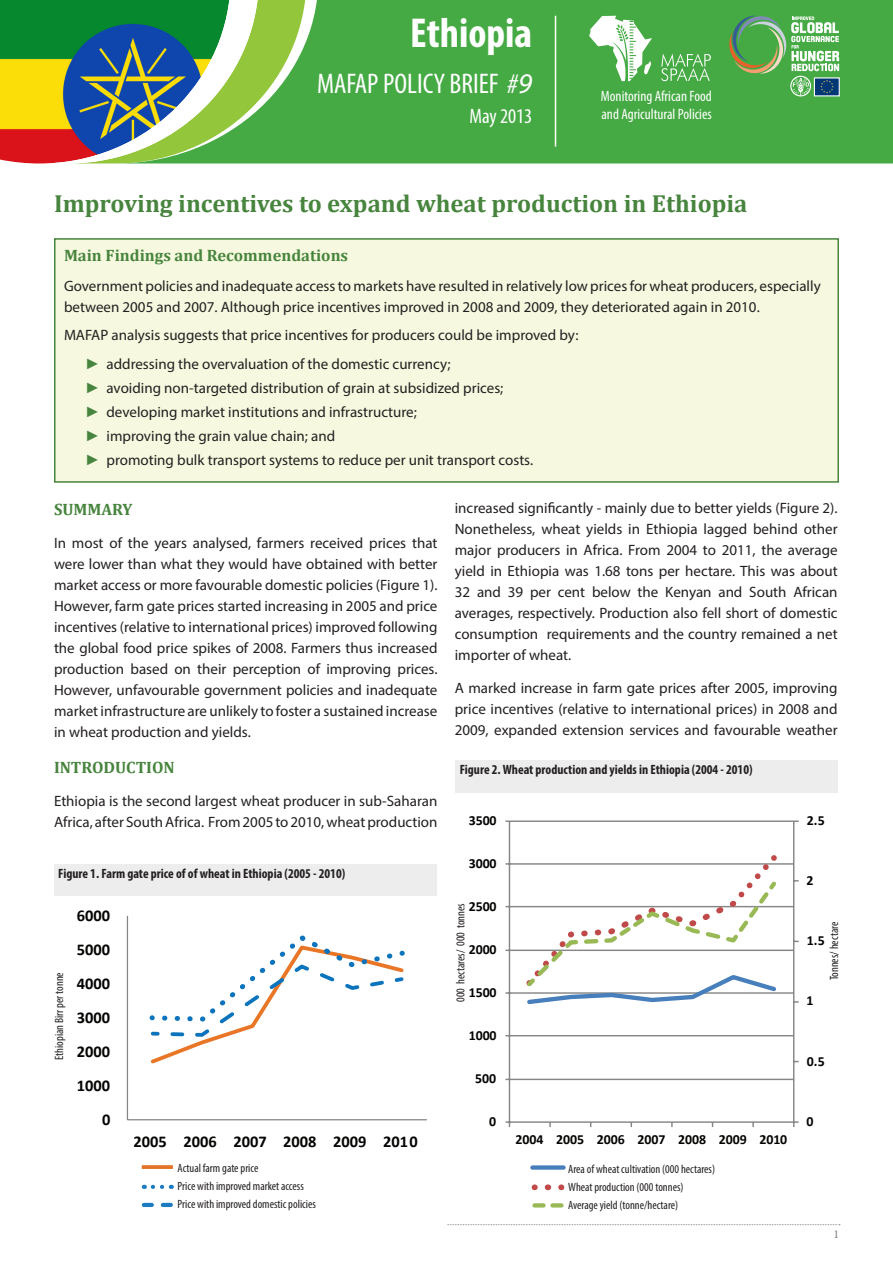
<style>
.page{position:relative;width:893px;height:1263px;background:#fff}
.page>*{position:absolute;margin:0;border:0;box-sizing:border-box;transform-origin:0 0}
.t1{font:700 condensed 42px "Myriad Pro";color:#fff}
.t2{font:condensed 28.5px "Myriad Pro";color:#fff}
.t3{font:700 24.75px "Cambria";color:#47843d}
.t4{font:condensed 21px "Myriad Pro";color:#fff}
.t5{font:700 16.5px "Cambria";color:#47843d}
.t6{font:700 16.5px "Calibri";color:#040503}
.t7{font:15px/21px "Myriad Pro";color:#231f20;text-align:justify}
.t8{font:condensed 15px/18px "Myriad Pro";color:#fff}
.t9{font:700 13.95px "Calibri";color:#040503}
.t10{font:700 condensed 13.5px "Myriad Pro";color:#231f20}
.t11{font:condensed 12px "Myriad Pro";color:#231f20}
.t12{font:12px "Minion Pro";color:#7c7f80}
.s1{font-style:italic}
.s2{font-style:italic;font-stretch:normal}
.s3{font-family:"Arial";color:#47843d}
</style>
<div class="page">
<svg style="left:447px;top:1224px;width:393px;height:1px"></svg>
<div style="left:55px;top:239px;width:783px;height:243px;background:#f6f9df"></div>
<div style="left:54px;top:238px;width:785px;height:245px;border:2px solid #47843d"></div>
<img style="left:0;top:0;width:39px;height:163px">
<div style="left:307px;top:0;width:586px;height:163px;background:#45aa43"></div>
<svg style="left:39px;top:0;width:268px;height:163px;background:#6a9c68"></svg>
<svg style="left:589px;top:16px;width:63px;height:65px"></svg>
<svg style="left:661px;top:54px;width:50px;height:27px"></svg>
<hr style="left:555px;top:16px;width:1px;height:131px;background:#fff">
<div style="left:54px;top:864px;width:382px;height:32px;background:#ededee"></div>
<hr style="left:127px;top:916px;width:1px;height:204px;background:#868687">
<hr style="left:127px;top:1119px;width:300px;height:1px;background:#868687">
<svg style="left:149px;top:935px;width:256px;height:129px"></svg>
<svg style="left:142px;top:1165px;width:31px;height:4px"></svg>
<svg style="left:153px;top:1185px;width:19px;height:4px"></svg>
<svg style="left:144px;top:1203px;width:27px;height:4px"></svg>
<hr style="left:509px;top:1079px;width:285px;height:1px;background:#868687">
<hr style="left:509px;top:1035px;width:285px;height:1px;background:#868687">
<hr style="left:509px;top:992px;width:285px;height:2px;background:#868687">
<hr style="left:509px;top:949px;width:285px;height:2px;background:#868687">
<hr style="left:509px;top:906px;width:285px;height:1px;background:#868687">
<hr style="left:509px;top:863px;width:285px;height:2px;background:#868687">
<hr style="left:509px;top:820px;width:285px;height:2px;background:#868687">
<hr style="left:793px;top:821px;width:1px;height:301px;background:#868687">
<hr style="left:509px;top:821px;width:1px;height:301px;background:#868687">
<hr style="left:509px;top:1121px;width:285px;height:2px;background:#868687">
<svg style="left:505px;top:1121px;width:5px;height:6px"></svg>
<svg style="left:793px;top:1121px;width:6px;height:6px"></svg>
<svg style="left:521px;top:855px;width:261px;height:150px"></svg>
<div style="left:455px;top:760px;width:383px;height:32px;background:#ededee"></div>
<div style="left:532px;top:1165px;width:32px;height:5px;background:#477ebc"></div>
<svg style="left:548px;top:1184px;width:4px;height:6px"></svg>
<svg style="left:534px;top:1203px;width:27px;height:4px"></svg>
<svg style="left:726px;top:13px;width:113px;height:83px;background:#68b067"></svg>
<div style="left:814px;top:77px;width:26px;height:19px;border:1px solid #fff"></div>
<p class="t1" style="left:410px;top:7px;width:124px">Ethiopia</p>
<p class="t2" style="left:317px;top:66px;width:217px">MAFAP POLICY BRIEF <span class="s1">#</span><span class="s2">9</span></p>
<p class="t4" style="left:469px;top:103px;width:64px">May 2013</p>
<p class="t8" style="left:601px;top:87px;width:112px">Monitoring African Food and Agricultural Policies</p>
<p class="t3" style="left:54px;top:188px;width:695px">Improving incentives to expand wheat production in Ethiopia</p>
<p class="t5" style="left:64px;top:245px;width:286px">Main Findings and Recommendations</p>
<p class="t7" style="left:64px;top:275px;width:758px">Government policies and inadequate access to markets have resulted in relatively low prices for wheat producers, especially between 2005 and 2007. Although price incentives improved in 2008 and 2009, they deteriorated again in 2010.</p>
<p class="t7" style="left:64px;top:324px;width:516px">MAFAP analysis suggests that price incentives for producers could be improved by:</p>
<p class="t7" style="left:85px;top:353px;width:367px"><span class="s3">►</span> addressing the overvaluation of the domestic currency;</p>
<p class="t7" style="left:85px;top:377px;width:420px"><span class="s3">►</span> avoiding non-targeted distribution of grain at subsidized prices;</p>
<p class="t7" style="left:85px;top:401px;width:333px"><span class="s3">►</span> developing market institutions and infrastructure;</p>
<p class="t7" style="left:85px;top:425px;width:251px"><span class="s3">►</span> improving the grain value chain; and</p>
<p class="t7" style="left:85px;top:449px;width:449px"><span class="s3">►</span> promoting bulk transport systems to reduce per unit transport costs.</p>
<p class="t5" style="left:54px;top:499px;width:80px">SUMMARY</p>
<p class="t7" style="left:54px;top:532px;width:385px">In most of the years analysed, farmers received prices that were lower than what they would have obtained with better market access or more favourable domestic policies (Figure 1).<br>However, farm gate prices started increasing in 2005 and price incentives (relative to international prices) improved following the global food price spikes of 2008. Farmers thus increased production based on their perception of improving prices.<br>However, unfavourable government policies and inadequate market infrastructure are unlikely to foster a sustained increase in wheat production and yields.</p>
<p class="t5" style="left:54px;top:757px;width:122px">INTRODUCTION</p>
<p class="t7" style="left:54px;top:790px;width:385px">Ethiopia is the second largest wheat producer in sub-Saharan<br>Africa, after South Africa. From 2005 to 2010, wheat production</p>
<p class="t7" style="left:455px;top:497px;width:384px">increased significantly - mainly due to better yields (Figure 2).<br>Nonetheless, wheat yields in Ethiopia lagged behind other major producers in Africa. From 2004 to 2011, the average yield in Ethiopia was 1.68 tons per hectare. This was about 32 and 39 per cent below the Kenyan and South African averages, respectively. Production also fell short of domestic consumption requirements and the country remained a net importer of wheat.</p>
<p class="t7" style="left:455px;top:677px;width:384px">A marked increase in farm gate prices after 2005, improving price incentives (relative to international prices) in 2008 and 2009, expanded extension services and favourable weather</p>
<p class="t10" style="left:460px;top:761px;width:294px">Figure 2. Wheat production and yields in Ethiopia (2004 - 2010)</p>
<p class="t9" style="left:469px;top:811px;width:29px">3500</p>
<p class="t9" style="left:807px;top:811px;width:19px">2.5</p>
<p class="t10" style="left:58px;top:865px;width:289px">Figure 1. Farm gate price of of wheat in Ethiopia (2005 - 2010)</p>
<p class="t6" style="left:77px;top:905px;width:35px">6000</p>
<p class="t11" style="left:52px;top:1060px;width:89px;rotate:-90deg">Ethiopian Birr per tonne</p>
<p class="t6" style="left:77px;top:939px;width:35px">5000</p>
<p class="t6" style="left:77px;top:973px;width:35px">4000</p>
<p class="t6" style="left:77px;top:1007px;width:35px">3000</p>
<p class="t6" style="left:77px;top:1041px;width:35px">2000</p>
<p class="t6" style="left:77px;top:1075px;width:35px">1000</p>
<p class="t6" style="left:102px;top:1109px;width:10px">0</p>
<p class="t6" style="left:134px;top:1131px;width:286px">2005 2006 2007 2008 2009 2010</p>
<p class="t11" style="left:178px;top:1161px;width:82px">Actual farm gate price</p>
<p class="t11" style="left:178px;top:1179px;width:128px">Price with improved market access</p>
<p class="t11" style="left:178px;top:1197px;width:140px">Price with improved domestic policies</p>
<p class="t9" style="left:469px;top:854px;width:29px">3000</p>
<p class="t9" style="left:469px;top:897px;width:29px">2500</p>
<p class="t11" style="left:453px;top:1002px;width:100px;rotate:-90deg">000 hectares/ 000 tonnes</p>
<p class="t9" style="left:469px;top:940px;width:29px">2000</p>
<p class="t9" style="left:469px;top:983px;width:29px">1500</p>
<p class="t9" style="left:469px;top:1026px;width:29px">1000</p>
<p class="t9" style="left:475px;top:1069px;width:22px">500</p>
<p class="t9" style="left:489px;top:1112px;width:9px">0</p>
<p class="t9" style="left:515px;top:1130px;width:273px">2004 2005 2006 2007 2008 2009 2010</p>
<p class="t11" style="left:568px;top:1161px;width:148px">Area of wheat cultivation (000 hectares)</p>
<p class="t11" style="left:568px;top:1179px;width:117px">Wheat production (000 tonnes)</p>
<p class="t11" style="left:568px;top:1197px;width:111px">Average yield (tonne/hectare)</p>
<p class="t9" style="left:806px;top:872px;width:9px">2</p>
<p class="t11" style="left:827px;top:980px;width:60px;rotate:-90deg">Tonnes/ hectare</p>
<p class="t9" style="left:807px;top:932px;width:19px">1.5</p>
<p class="t9" style="left:806px;top:992px;width:9px">1</p>
<p class="t9" style="left:807px;top:1052px;width:19px">0.5</p>
<p class="t9" style="left:806px;top:1112px;width:9px">0</p>
<p class="t12" style="left:834px;top:1226px;width:7px">1</p>
</div>
